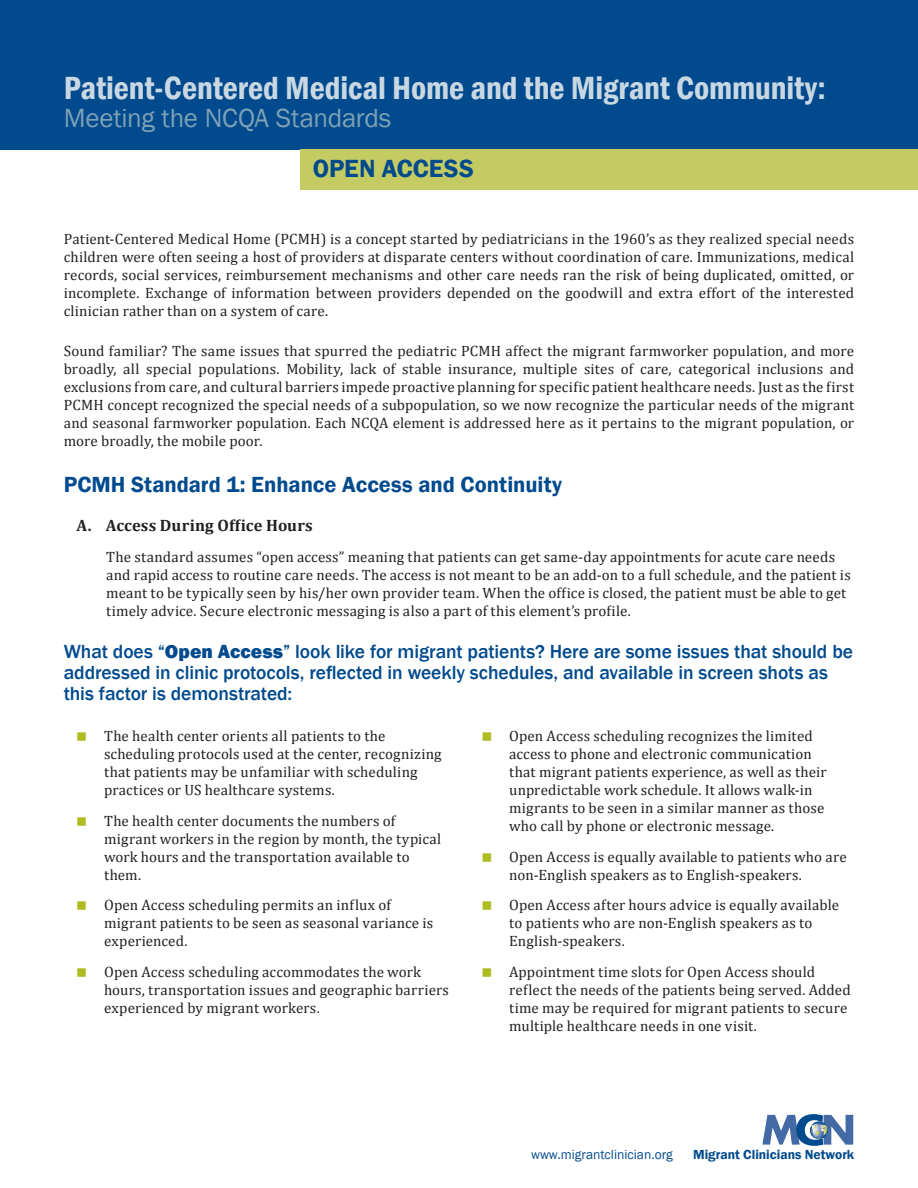
<style>
.page{position:relative;width:918px;height:1188px;background:#fff}
.page>*{position:absolute;margin:0;border:0;box-sizing:border-box;transform-origin:0 0}
.Main_Heading_1{font:600 condensed 33px "Franklin Gothic";letter-spacing:-.005em;color:#c8d7e2}
.Main_Heading_1-2{font:27px "Franklin Gothic";letter-spacing:-.005em;color:#7ea1b7}
.Main_Heading_1-3{font:600 25.5px "Franklin Gothic";letter-spacing:.005em;color:#004a8d}
.Subheading_1{font:600 22.5px "Franklin Gothic";color:#004a8d}
.Subheading_2{font:500 19.5px/21px "Franklin Gothic";letter-spacing:-.005em;color:#004a8d}
.t1{font:700 16.5px "Cambria";letter-spacing:.01em;color:#231f20}
.Paragraph_-_without{font:15px/18px "Cambria";letter-spacing:.01em;color:#231f20}
.Paragraph_under_bull{font:15px/18px "Cambria";letter-spacing:.01em;color:#231f20}
.t2{font:13.5px "Franklin Gothic";color:#004a8d}
.t3{font:600 13.5px "Franklin Gothic";color:#004a8d}
.s1{font-weight:800}
</style>
<div class="page">
<svg style="left:762px;top:1114px;width:91px;height:32px"></svg>
<div style="left:0;top:0;width:918px;height:149px;background:#004a8d"></div>
<div style="left:300px;top:149px;width:618px;height:41px;background:#c3cb62"></div>
<p class="Main_Heading_1" style="left:64px;top:66px;width:763px">Patient-Centered Medical Home and the Migrant Community:</p>
<p class="Main_Heading_1-2" style="left:64px;top:101px;width:329px">Meeting the NCQA Standards</p>
<p class="Main_Heading_1-3" style="left:313px;top:153px;width:163px">OPEN ACCESS</p>
<p class="Paragraph_-_without" style="left:64px;top:230px;width:792px;text-align:justify">Patient-Centered Medical Home (PCMH) is a concept started by pediatricians in the 1960’s as they realized special needs children were often seeing a host of providers at disparate centers without coordination of care. Immunizations, medical records, social services, reimbursement mechanisms and other care needs ran the risk of being duplicated, omitted, or incomplete. Exchange of information between providers depended on the goodwill and extra effort of the interested clinician rather than on a system of care.</p>
<p class="Paragraph_-_without" style="left:64px;top:341px;width:792px;text-align:justify">Sound familiar? The same issues that spurred the pediatric PCMH affect the migrant farmworker population, and more broadly, all special populations. Mobility, lack of stable insurance, multiple sites of care, categorical inclusions and exclusions from care, and cultural barriers impede proactive planning for specific patient healthcare needs. Just as the first PCMH concept recognized the special needs of a subpopulation, so we now recognize the particular needs of the migrant and seasonal farmworker population. Each NCQA element is addressed here as it pertains to the migrant population, or more broadly, the mobile poor.</p>
<p class="Subheading_1" style="left:64px;top:471px;width:500px">PCMH Standard 1: Enhance Access and Continuity</p>
<p class="t1" style="left:77px;top:514px;width:238px">A. Access During Office Hours</p>
<p class="Paragraph_under_bull" style="left:106px;top:548px;width:746px">The standard assumes “open access” meaning that patients can get same-day appointments for acute care needs and rapid access to routine care needs. The access is not meant to be an add-on to a full schedule, and the patient is meant to be typically seen by his/her own provider team. When the office is closed, the patient must be able to get timely advice. Secure electronic messaging is also a part of this element’s profile.</p>
<p class="Subheading_2" style="left:64px;top:642px;width:791px">What does “<span class="s1">Open Access</span>” look like for migrant patients? Here are some issues that should be addressed in clinic protocols, reflected in weekly schedules, and available in screen shots as this factor is demonstrated:</p>
<p class="Paragraph_-_without" style="left:104px;top:727px;width:339px">The health center orients all patients to the scheduling protocols used at the center, recognizing that patients may be unfamiliar with scheduling practices or US healthcare systems.</p>
<p class="Paragraph_-_without" style="left:104px;top:811px;width:339px">The health center documents the numbers of migrant workers in the region by month, the typical work hours and the transportation available to them.</p>
<p class="Paragraph_-_without" style="left:104px;top:896px;width:331px">Open Access scheduling permits an influx of migrant patients to be seen as seasonal variance is experienced.</p>
<p class="Paragraph_-_without" style="left:104px;top:963px;width:346px">Open Access scheduling accommodates the work hours, transportation issues and geographic barriers experienced by migrant workers.</p>
<p class="Paragraph_-_without" style="left:509px;top:727px;width:319px">Open Access scheduling recognizes the limited access to phone and electronic communication that migrant patients experience, as well as their unpredictable work schedule. It allows walk-in migrants to be seen in a similar manner as those who call by phone or electronic message.</p>
<p class="Paragraph_-_without" style="left:509px;top:847px;width:339px">Open Access is equally available to patients who are non-English speakers as to English-speakers.</p>
<p class="Paragraph_-_without" style="left:509px;top:896px;width:331px">Open Access after hours advice is equally available to patients who are non-English speakers as to<br>English-speakers.</p>
<p class="Paragraph_-_without" style="left:509px;top:963px;width:343px">Appointment time slots for Open Access should reflect the needs of the patients being served. Added time may be required for migrant patients to secure multiple healthcare needs in one visit.</p>
<p class="t2" style="left:531px;top:1146px;width:143px">www.migrantclinician.org</p>
<p class="t3" style="left:693px;top:1146px;width:163px">Migrant Clinicians Network</p>
</div>
